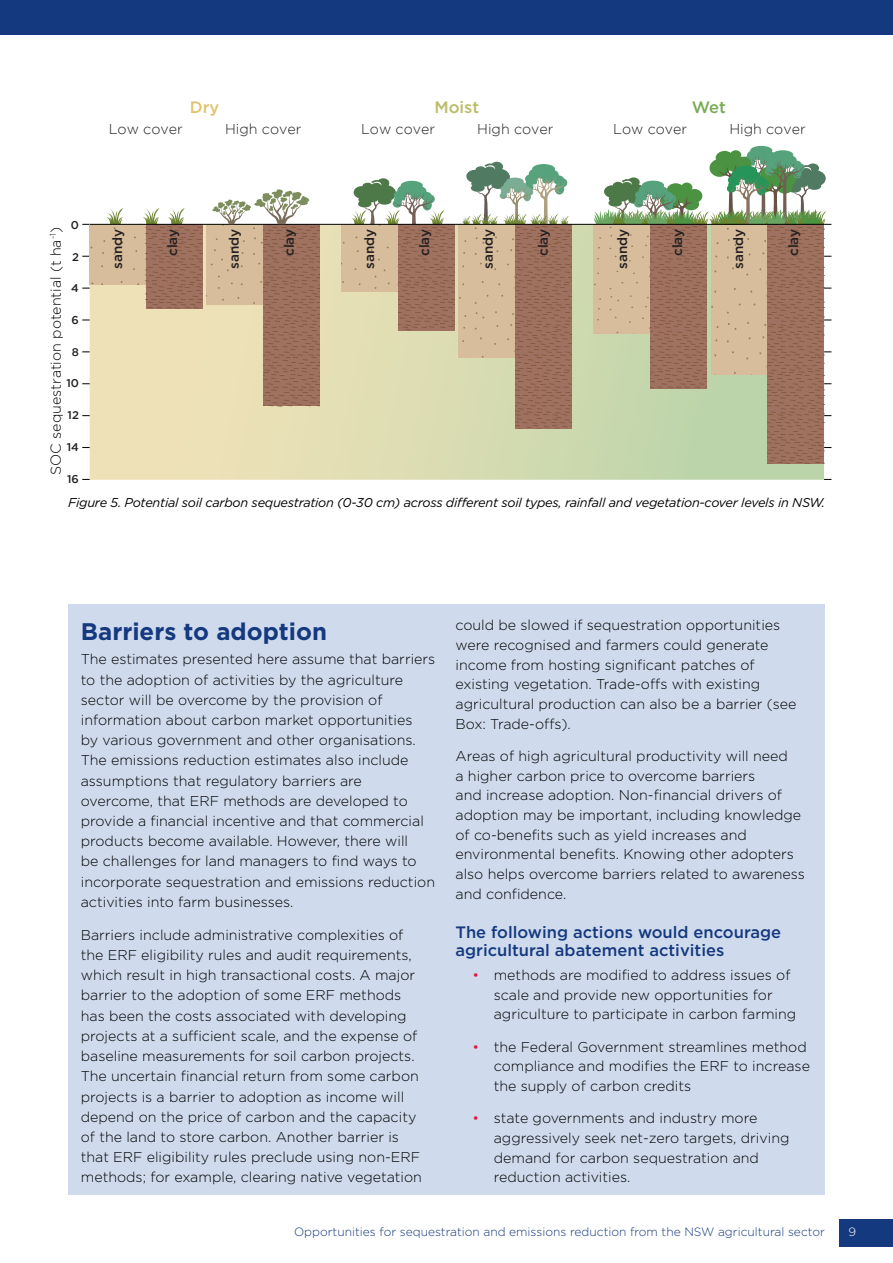
<style>
.page{position:relative;width:893px;height:1263px;background:#fff}
.page>*{position:absolute;margin:0;border:0;box-sizing:border-box;transform-origin:0 0}
.t1{font:700 24px "Gotham";color:#15397f}
.t2{font:500 16.5px/18.1px "Gotham";color:#15397f}
.t3{font:500 16.5px "Gotham";color:#bbbb67}
.t4{font:500 16.5px "Gotham";color:#dec470}
.t5{font:500 16.5px "Gotham";color:#79aa54}
.t6{font:300 14.25px/20.2px "Gotham";color:#000}
.t7{font:300 14.25px "Gotham";color:#231f20}
.t8{font:300 14.25px "Gotham";color:#000}
.t9{font:500 13.5px "Gotham";color:#231f20}
.t10{font:italic 12.75px "Gotham";letter-spacing:-.02em;color:#000}
.t11{font:300 12px "Gotham";color:#15397f}
.t12{font:300 12px "Gotham";color:#fff}
.t13{font:500 11.25px "Gotham";color:#231f20}
.s1{color:#e3173e}
</style>
<div class="page">
<div style="left:68px;top:605px;width:757px;height:590px;background:#cfdbed"></div>
<svg style="left:90px;top:225px;width:734px;height:255px;background:#dbdbb1"></svg>
<svg style="left:351px;top:178px;width:94px;height:46px"></svg>
<div style="left:342px;top:224px;width:56px;height:68px;background:#d7bd9c"></div>
<svg style="left:398px;top:225px;width:57px;height:106px;background:#9a6d5b"></svg>
<svg style="left:462px;top:162px;width:107px;height:62px"></svg>
<div style="left:459px;top:224px;width:56px;height:134px;background:#d7bd9c"></div>
<svg style="left:515px;top:225px;width:57px;height:204px;background:#9a6d5b"></svg>
<div style="left:594px;top:224px;width:56px;height:109px;background:#d7bd9c"></div>
<svg style="left:650px;top:225px;width:57px;height:163px;background:#9a6d5b"></svg>
<div style="left:711px;top:224px;width:57px;height:150px;background:#d7bd9c"></div>
<svg style="left:768px;top:225px;width:56px;height:239px;background:#9a6d5b"></svg>
<svg style="left:594px;top:146px;width:237px;height:79px"></svg>
<svg style="left:143px;top:208px;width:17px;height:16px"></svg>
<svg style="left:168px;top:208px;width:17px;height:16px"></svg>
<svg style="left:107px;top:208px;width:17px;height:16px"></svg>
<div style="left:89px;top:224px;width:57px;height:61px;background:#d7bd9c"></div>
<svg style="left:146px;top:225px;width:56px;height:84px;background:#9a6d5b"></svg>
<div style="left:207px;top:224px;width:56px;height:81px;background:#d7bd9c"></div>
<svg style="left:263px;top:225px;width:57px;height:181px;background:#9a6d5b"></svg>
<hr style="left:90px;top:224px;width:734px;height:1px;background:#000">
<svg style="left:212px;top:189px;width:97px;height:35px"></svg>
<div style="left:840px;top:1219px;width:53px;height:28px;background:#15397f"></div>
<div style="left:0;top:0;width:893px;height:35px;background:#15397f"></div>
<p class="t4" style="left:190px;top:96px;width:31px">Dry</p>
<p class="t3" style="left:434px;top:96px;width:46px">Moist</p>
<p class="t5" style="left:692px;top:96px;width:36px">Wet</p>
<p class="t7" style="left:361px;top:121px;width:76px">Low cover</p>
<p class="t7" style="left:477px;top:121px;width:78px">High cover</p>
<p class="t7" style="left:109px;top:121px;width:76px">Low cover</p>
<p class="t7" style="left:225px;top:121px;width:78px">High cover</p>
<p class="t7" style="left:613px;top:121px;width:76px">Low cover</p>
<p class="t7" style="left:729px;top:121px;width:78px">High cover</p>
<p class="t13" style="left:71px;top:218px;width:10px">0</p>
<p class="t13" style="left:72px;top:250px;width:8px">2</p>
<p class="t13" style="left:71px;top:282px;width:9px">4</p>
<p class="t13" style="left:72px;top:314px;width:9px">6</p>
<p class="t13" style="left:72px;top:345px;width:9px">8</p>
<p class="t13" style="left:66px;top:377px;width:14px">10</p>
<p class="t13" style="left:68px;top:409px;width:13px">12</p>
<p class="t13" style="left:67px;top:440px;width:14px">14</p>
<p class="t13" style="left:67px;top:472px;width:13px">16</p>
<p class="t8" style="left:48px;top:475px;width:249px;rotate:-90deg">SOC sequestration potential (t ha<sup>-1</sup>)</p>
<p class="t9" style="left:109px;top:269px;width:42px;rotate:-90deg">sandy</p>
<p class="t9" style="left:164px;top:256px;width:29px;rotate:-90deg">clay</p>
<p class="t9" style="left:225px;top:269px;width:42px;rotate:-90deg">sandy</p>
<p class="t9" style="left:280px;top:256px;width:29px;rotate:-90deg">clay</p>
<p class="t9" style="left:361px;top:269px;width:42px;rotate:-90deg">sandy</p>
<p class="t9" style="left:416px;top:256px;width:29px;rotate:-90deg">clay</p>
<p class="t9" style="left:479px;top:269px;width:42px;rotate:-90deg">sandy</p>
<p class="t9" style="left:534px;top:256px;width:29px;rotate:-90deg">clay</p>
<p class="t9" style="left:614px;top:269px;width:42px;rotate:-90deg">sandy</p>
<p class="t9" style="left:669px;top:256px;width:29px;rotate:-90deg">clay</p>
<p class="t9" style="left:730px;top:269px;width:42px;rotate:-90deg">sandy</p>
<p class="t9" style="left:785px;top:256px;width:29px;rotate:-90deg">clay</p>
<p class="t10" style="left:68px;top:495px;width:758px">Figure 5. Potential soil carbon sequestration (0-30 cm) across different soil types, rainfall and vegetation-cover levels in NSW.</p>
<h1 class="t1" style="left:81px;top:617px;width:248px">Barriers to adoption</h1>
<p class="t6" style="left:81px;top:649px;width:356px">The estimates presented here assume that barriers to the adoption of activities by the agriculture sector will be overcome by the provision of information about carbon market opportunities<br>by various government and other organisations.<br>The emissions reduction estimates also include assumptions that regulatory barriers are overcome, that ERF methods are developed to provide a financial incentive and that commercial products become available. However, there will<br>be challenges for land managers to find ways to incorporate sequestration and emissions reduction activities into farm businesses.</p>
<p class="t6" style="left:81px;top:924px;width:343px">Barriers include administrative complexities of the ERF eligibility rules and audit requirements, which result in high transactional costs. A major barrier to the adoption of some ERF methods has been the costs associated with developing projects at a sufficient scale, and the expense of baseline measurements for soil carbon projects.<br>The uncertain financial return from some carbon projects is a barrier to adoption as income will depend on the price of carbon and the capacity of the land to store carbon. Another barrier is that ERF eligibility rules preclude using non-ERF methods; for example, clearing native vegetation</p>
<p class="t6" style="left:455px;top:615px;width:343px;line-height:19.6px">could be slowed if sequestration opportunities were recognised and farmers could generate income from hosting significant patches of existing vegetation. Trade-offs with existing agricultural production can also be a barrier (see Box: Trade-offs).</p>
<p class="t6" style="left:455px;top:746px;width:351px;line-height:19.6px">Areas of high agricultural productivity will need<br>a higher carbon price to overcome barriers<br>and increase adoption. Non-financial drivers of adoption may be important, including knowledge of co-benefits such as yield increases and environmental benefits. Knowing other adopters also helps overcome barriers related to awareness and confidence.</p>
<p class="t2" style="left:455px;top:923px;width:327px">The following actions would encourage agricultural abatement activities</p>
<p class="t6" style="left:494px;top:965px;width:304px;line-height:19.6px;text-indent:-21px"><span class="s1">•</span> methods are modified to address issues of scale and provide new opportunities for agriculture to participate in carbon farming</p>
<p class="t6" style="left:494px;top:1036px;width:318px;line-height:19.6px;text-indent:-21px"><span class="s1">•</span> the Federal Government streamlines method compliance and modifies the ERF to increase the supply of carbon credits</p>
<p class="t6" style="left:494px;top:1108px;width:297px;line-height:19.6px;text-indent:-21px"><span class="s1">•</span> state governments and industry more aggressively seek net-zero targets, driving demand for carbon sequestration and reduction activities.</p>
<p class="t11" style="left:294px;top:1225px;width:532px">Opportunities for sequestration and emissions reduction from the NSW agricultural sector</p>
<p class="t12" style="left:848px;top:1225px;width:9px">9</p>
</div>
